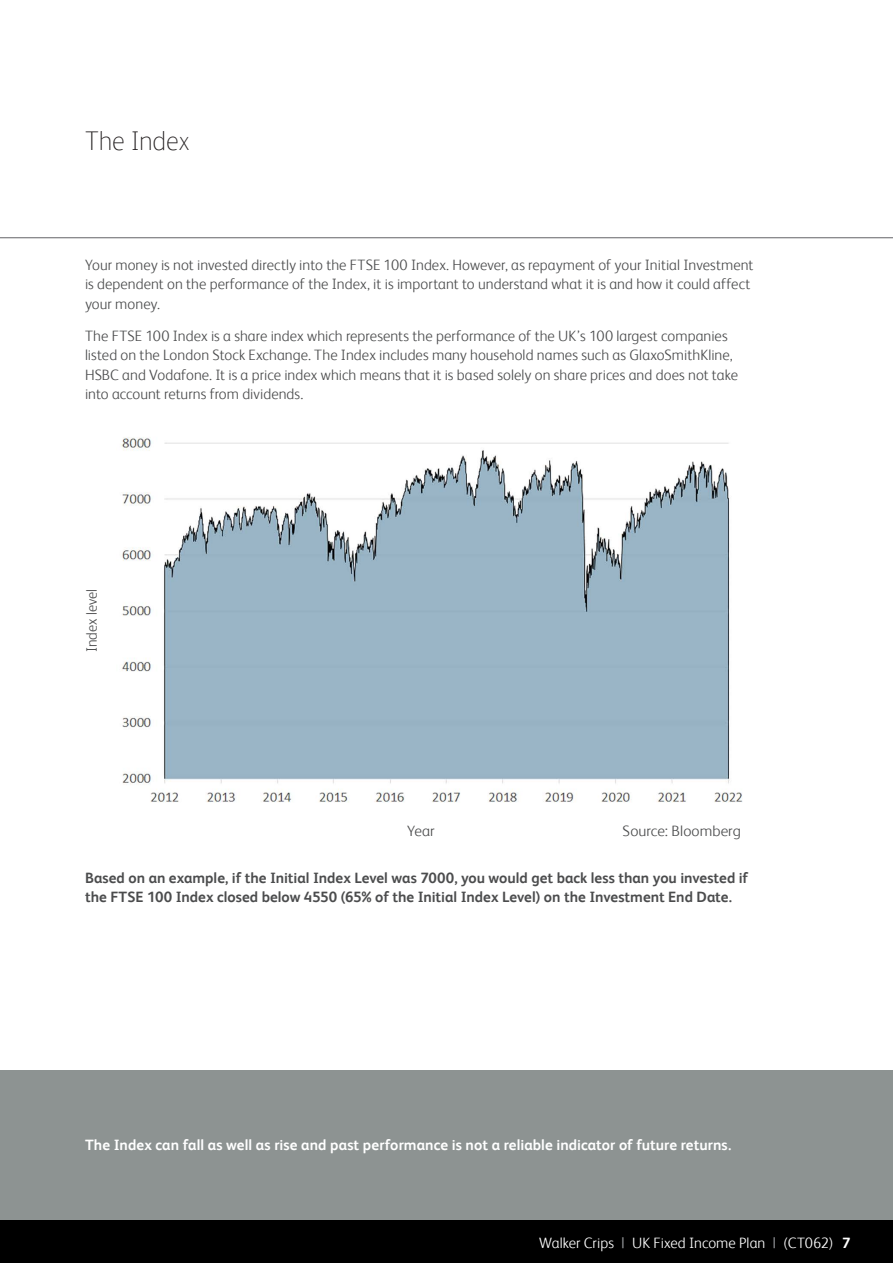
<style>
.page{position:relative;width:893px;height:1263px;background:#fff}
.page>*{position:absolute;margin:0;border:0;box-sizing:border-box;transform-origin:0 0}
.Introductory_text{font:100 27px "FS Albert";letter-spacing:-.01em;color:#231f20}
.Main_body_text{font:300 15px/19.5px "FS Albert";letter-spacing:.005em;color:#4b4c4d}
.Main_body_text-2{font:700 15px/19.5px "FS Albert";color:#4b4c4d}
.Important_Informatio{font:700 15px "FS Albert";letter-spacing:.005em;color:#fff}
.Main_body_text-3{font:300 15px "FS Albert";letter-spacing:.005em;color:#fff}
.s1{font-weight:400;color:#939598}
.s2{font-weight:700}
</style>
<div class="page">
<hr style="left:0;top:237px;width:893px;height:1px;background:#636366">
<div style="left:0;top:1069px;width:893px;height:151px;background:#8d9392"></div>
<img style="left:121px;top:437px;width:622px;height:366px">
<div style="left:0;top:1220px;width:893px;height:43px;background:#000"></div>
<p class="Introductory_text" style="left:85px;top:125px;width:106px">The Index</p>
<p class="Main_body_text" style="left:85px;top:255px;width:670px">Your money is not invested directly into the FTSE 100 Index. However, as repayment of your Initial Investment is dependent on the performance of the Index, it is important to understand what it is and how it could affect your money.</p>
<p class="Main_body_text" style="left:85px;top:326px;width:654px">The FTSE 100 Index is a share index which represents the performance of the UK’s 100 largest companies listed on the London Stock Exchange. The Index includes many household names such as GlaxoSmithKline, HSBC and Vodafone. It is a price index which means that it is based solely on share prices and does not take into account returns from dividends.</p>
<p class="Main_body_text" style="left:82px;top:652px;width:65px;rotate:-90deg">Index level</p>
<p class="Main_body_text" style="left:407px;top:820px;width:29px">Year</p>
<p class="Main_body_text" style="left:623px;top:820px;width:120px">Source: Bloomberg</p>
<p class="Main_body_text-2" style="left:85px;top:867px;width:665px">Based on an example, if the Initial Index Level was 7000, you would get back less than you invested if the FTSE 100 Index closed below 4550 (65% of the Initial Index Level) on the Investment End Date.</p>
<p class="Important_Informatio" style="left:85px;top:1136px;width:648px">The Index can fall as well as rise and past performance is not a reliable indicator of future returns.</p>
<p class="Main_body_text-3" style="left:539px;top:1234px;width:313px">Walker Crips <span class="s1">|</span> UK Fixed Income Plan <span class="s1">|</span> (CT062) <span class="s2">7</span></p>
</div>
